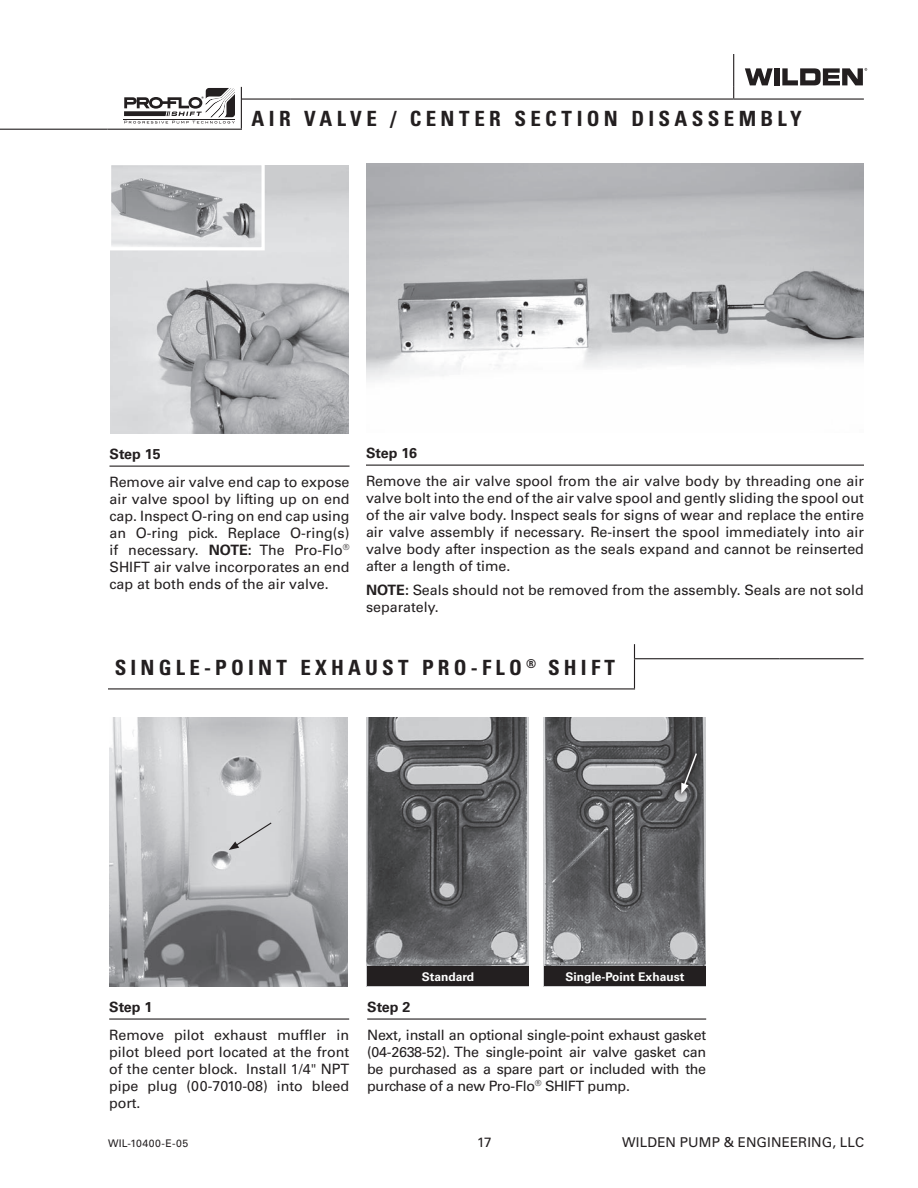
<style>
.page{position:relative;width:918px;height:1188px;background:#fff}
.page>*{position:absolute;margin:0;border:0;box-sizing:border-box;transform-origin:0 0}
.t1{font:700 condensed 21px "Univers";letter-spacing:.2em;color:#231f20}
.t2{font:14.25px/17.1px "Univers";color:#231f20;text-align:justify}
.t3{font:700 14.25px "Univers";color:#231f20}
.t4{font:13.5px "Univers";letter-spacing:.01em;color:#231f20}
.t5{font:700 12px "Univers";color:#fff}
.t6{font:10.5px "Univers";letter-spacing:.035em;color:#231f20}
.s1{font-weight:700}
</style>
<div class="page">
<img style="left:544px;top:718px;width:162px;height:249px">
<img style="left:366px;top:718px;width:162px;height:268px">
<svg style="left:661px;top:745px;width:45px;height:56px;background:#626264"></svg>
<hr style="left:109px;top:1018px;width:240px;height:2px;background:#231f20">
<hr style="left:367px;top:1018px;width:339px;height:2px;background:#231f20">
<img style="left:109px;top:718px;width:239px;height:268px">
<svg style="left:229px;top:821px;width:44px;height:29px"></svg>
<div style="left:367px;top:967px;width:162px;height:19px;background:#231f20"></div>
<div style="left:544px;top:967px;width:162px;height:19px;background:#231f20"></div>
<hr style="left:108px;top:688px;width:527px;height:1px;background:#231f20">
<hr style="left:634px;top:658px;width:145px;height:1px;background:#231f20">
<svg style="left:634px;top:644px;width:1px;height:44px"></svg>
<hr style="left:779px;top:658px;width:85px;height:1px;background:#231f20">
<img style="left:367px;top:164px;width:497px;height:217px">
<img style="left:110px;top:165px;width:239px;height:269px">
<hr style="left:366px;top:465px;width:498px;height:1px;background:#231f20">
<hr style="left:110px;top:466px;width:239px;height:1px;background:#231f20">
<img style="left:112px;top:166px;width:149px;height:80px">
<div style="left:108px;top:162px;width:157px;height:88px;border:3px solid #fff"></div>
<hr style="left:108px;top:129px;width:134px;height:1px;background:#231f20">
<hr style="left:0;top:129px;width:108px;height:1px;background:#231f20">
<hr style="left:733px;top:54px;width:1px;height:33px;background:#231f20">
<svg style="left:241px;top:87px;width:1px;height:12px"></svg>
<hr style="left:242px;top:98px;width:48px;height:2px;background:#231f20">
<hr style="left:290px;top:98px;width:444px;height:2px;background:#231f20">
<hr style="left:734px;top:98px;width:130px;height:2px;background:#231f20">
<hr style="left:241px;top:99px;width:1px;height:30px;background:#231f20">
<div style="left:775px;top:68px;width:5px;height:17px;background:#231f20"></div>
<svg style="left:745px;top:68px;width:28px;height:17px"></svg>
<svg style="left:782px;top:68px;width:85px;height:17px"></svg>
<svg style="left:124px;top:88px;width:111px;height:36px"></svg>
<h1 class="t1" style="left:252px;top:105px;width:552px">AIR VALVE / CENTER SECTION DISASSEMBLY</h1>
<p class="t3" style="left:110px;top:445px;width:53px">Step 15</p>
<p class="t2" style="left:110px;top:473px;width:242px">Remove air valve end cap to expose air valve spool by lifting up on end cap. Inspect O-ring on end cap using an O-ring pick. Replace O-ring(s) if necessary. <span class="s1">NOTE:</span> The Pro-Flo<sup>® </sup>SHIFT air valve incorporates an end cap at both ends of the air valve.</p>
<p class="t3" style="left:366px;top:444px;width:53px">Step 16</p>
<p class="t2" style="left:366px;top:472px;width:500px">Remove the air valve spool from the air valve body by threading one air valve bolt into the end of the air valve spool and gently sliding the spool out of the air valve body. Inspect seals for signs of wear and replace the entire air valve assembly if necessary. Re-insert the spool immediately into air valve body after inspection as the seals expand and cannot be reinserted after a length of time.</p>
<p class="t2" style="left:366px;top:582px;width:499px"><span class="s1">NOTE:</span> Seals should not be removed from the assembly. Seals are not sold separately.</p>
<h1 class="t1" style="left:115px;top:655px;width:502px">SINGLE-POINT EXHAUST PRO-FLO <sup>®</sup> SHIFT</h1>
<p class="t3" style="left:109px;top:998px;width:45px">Step 1</p>
<p class="t2" style="left:109px;top:1026px;width:242px">Remove pilot exhaust muffler in pilot bleed port located at the front of the center block. Install 1/4" NPT pipe plug (00-7010-08) into bleed port.</p>
<p class="t5" style="left:422px;top:970px;width:54px">Standard</p>
<p class="t5" style="left:565px;top:970px;width:120px">Single-Point Exhaust</p>
<p class="t3" style="left:367px;top:998px;width:45px">Step 2</p>
<p class="t2" style="left:367px;top:1026px;width:340px">Next, install an optional single-point exhaust gasket (04-2638-52). The single-point air valve gasket can be purchased as a spare part or included with the purchase of a new Pro-Flo<sup>®</sup> SHIFT pump.</p>
<p class="t6" style="left:108px;top:1137px;width:82px">WIL-10400-E-05</p>
<p class="t4" style="left:477px;top:1134px;width:16px">17</p>
<p class="t4" style="left:622px;top:1134px;width:243px">WILDEN PUMP &amp; ENGINEERING, LLC</p>
</div>
